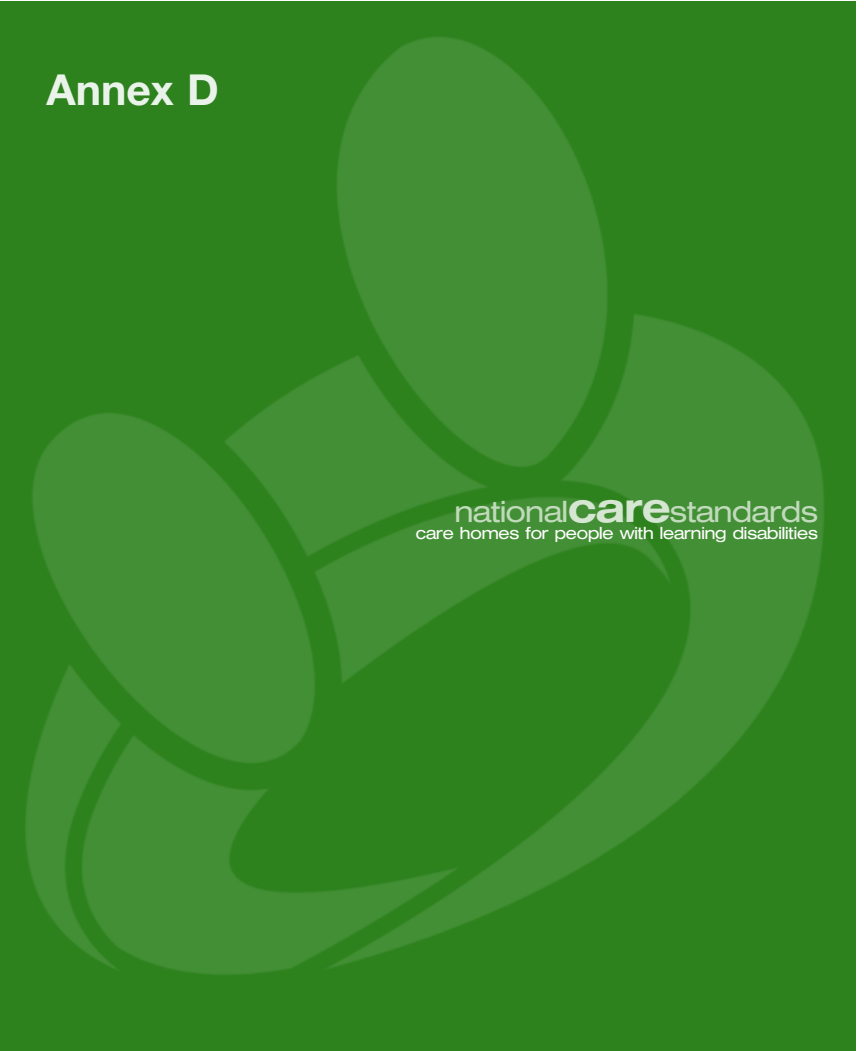
<style>
.page{position:relative;width:864px;height:1051px;background:#fff}
.page>*{position:absolute;margin:0;border:0;box-sizing:border-box;transform-origin:0 0}
.t1{font:700 42.75px "Helvetica Neue";color:#eaf3e9}
.t2{font:300 expanded 30px "HE10";color:#c1dabc}
.t3{font:300 expanded 17.1px "HE10";color:#fff}
.s1{font-weight:500;font-size:41.25px;color:#d5e6d2}
</style>
<div class="page">
<img style="left:0;top:1px;width:856px;height:1049px">
<h1 class="t1" style="left:46px;top:74px;width:174px">Annex D</h1>
<h2 class="t2" style="left:455px;top:501px;width:365px">national<span class="s1">care</span>standards</h2>
<p class="t3" style="left:416px;top:526px;width:403px">care homes for people with learning disabilities</p>
</div>
